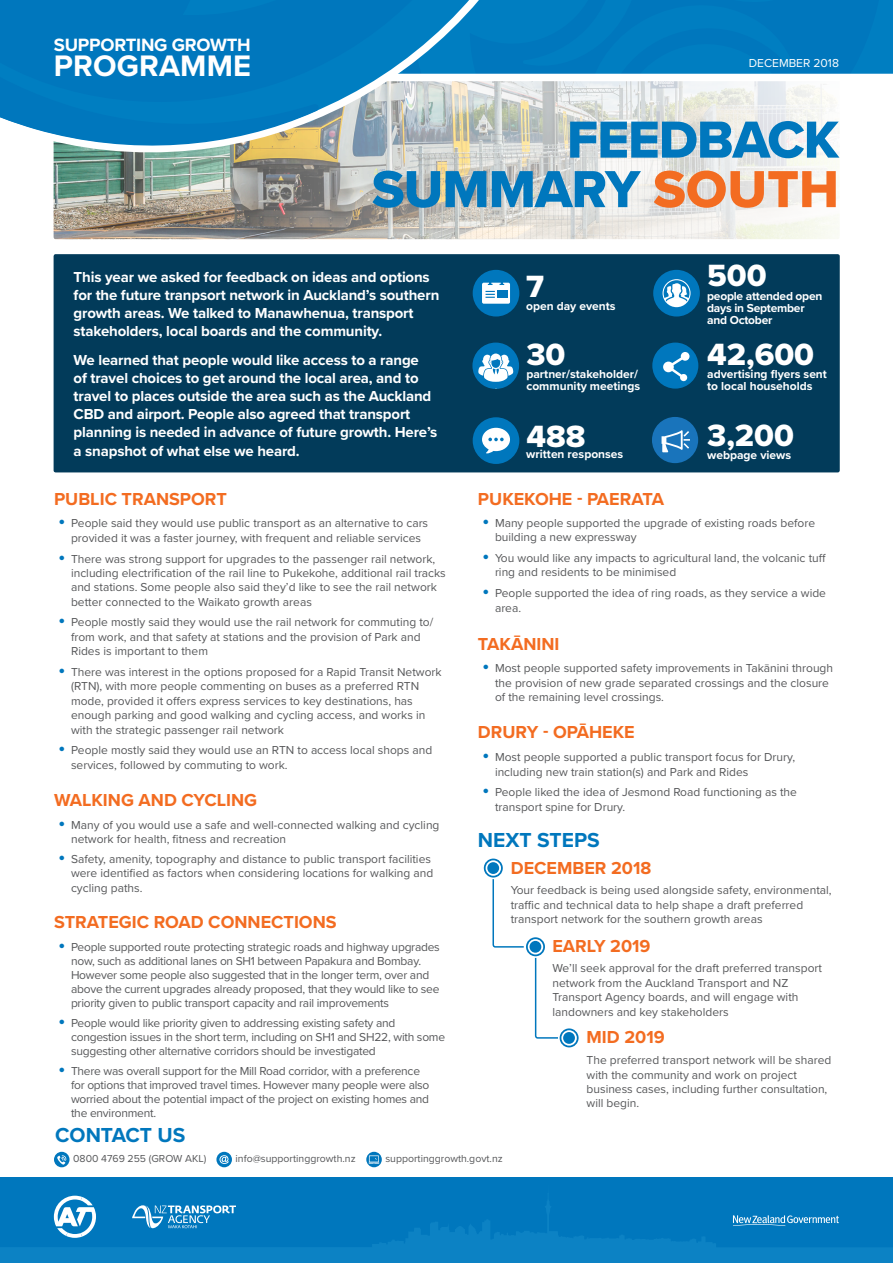
<style>
.page{position:relative;width:893px;height:1263px;background:#fff}
.page>*{position:absolute;margin:0;border:0;box-sizing:border-box;transform-origin:0 0}
.t1{font:54px/49.5px "Proxima Nova Extrabld";letter-spacing:-.02em;color:#0077bd;text-align:right}
.t2{font:31.8px "Proxima Nova Extrabld";color:#fff}
.Heading{font:700 30.75px "Proxima Nova";letter-spacing:.005em;color:#fff}
.t3{font:700 21px "Proxima Nova";color:#0077bd}
.Heading-2{font:700 18.45px "Proxima Nova";letter-spacing:-.015em;color:#fff}
.t4{font:700 18px "Proxima Nova";color:#f36c21}
.Intro_text{font:700 15px/18.1px "Proxima Nova";letter-spacing:-.01em;color:#fff}
.t5{font:12px/14.4px "Proxima Nova";color:#57585a}
.t6{font:12px/14px "Proxima Nova";letter-spacing:-.02em;color:#57585a}
.t7{font:700 12px/12px "Proxima Nova";color:#fff}
.t8{font:700 12px/12px "Proxima Nova";letter-spacing:-.02em;color:#fff}
.Body_bullets_2_aqua{font:12px "Proxima Nova";color:#fff}
.t9{font:10.5px "Proxima Nova";color:#57585a}
.s1{color:#f36c21}
.s2{font-size:21px;color:#0077bd}
</style>
<div class="page">
<img style="left:54px;top:85px;width:785px;height:154px">
<div style="left:54px;top:254px;width:786px;height:218px;background:#023b5a;border-radius:2px"></div>
<div style="left:0;top:1177px;width:893px;height:86px;background:#0077bd"></div>
<svg style="left:0;top:1195px;width:893px;height:68px"></svg>
<svg style="left:54px;top:1196px;width:42px;height:42px"></svg>
<svg style="left:132px;top:1203px;width:104px;height:25px"></svg>
<svg style="left:733px;top:1215px;width:106px;height:11px"></svg>
<svg style="left:632px;top:0;width:261px;height:85px;background:#218bc6"></svg>
<img style="left:53px;top:0;width:579px;height:194px">
<svg style="left:0;top:113px;width:319px;height:43px;fill:#007ebd"></svg>
<svg style="left:0;top:0;width:541px;height:113px;background:#1c86c2"></svg>
<svg style="left:54px;top:1152px;width:16px;height:15px"></svg>
<svg style="left:57px;top:1155px;width:9px;height:10px"></svg>
<svg style="left:216px;top:1152px;width:16px;height:15px"></svg>
<svg style="left:219px;top:1155px;width:10px;height:9px"></svg>
<svg style="left:366px;top:1152px;width:16px;height:15px"></svg>
<svg style="left:369px;top:1155px;width:13px;height:12px"></svg>
<div style="left:652px;top:343px;width:46px;height:46px;background:#0077bd;border-radius:50%"></div>
<svg style="left:663px;top:352px;width:26px;height:29px"></svg>
<div style="left:653px;top:270px;width:47px;height:46px;background:#0077bd;border-radius:50%"></div>
<svg style="left:662px;top:279px;width:29px;height:28px"></svg>
<div style="left:473px;top:417px;width:46px;height:47px;background:#0077bd;border-radius:50%"></div>
<svg style="left:482px;top:428px;width:28px;height:25px"></svg>
<div style="left:473px;top:270px;width:46px;height:46px;background:#0077bd;border-radius:50%"></div>
<svg style="left:482px;top:283px;width:28px;height:21px"></svg>
<div style="left:652px;top:417px;width:46px;height:46px;background:#1974bb;border-radius:50%"></div>
<svg style="left:662px;top:430px;width:28px;height:22px"></svg>
<div style="left:472px;top:343px;width:47px;height:46px;background:#0077bd;border-radius:50%"></div>
<svg style="left:478px;top:354px;width:35px;height:28px"></svg>
<svg style="left:483px;top:858px;width:96px;height:190px"></svg>
<div style="left:529px;top:941px;width:12px;height:12px;background:#0077bd;border-radius:50%"></div>
<div style="left:487px;top:862px;width:12px;height:12px;background:#0077bd;border-radius:50%"></div>
<div style="left:563px;top:1032px;width:12px;height:12px;background:#0077bd;border-radius:50%"></div>
<p class="Heading-2" style="left:54px;top:31px;width:198px">SUPPORTING GROWTH</p>
<p class="Heading" style="left:54px;top:43px;width:199px">PROGRAMME</p>
<p class="Body_bullets_2_aqua" style="left:749px;top:54px;width:92px">DECEMBER 2018</p>
<p class="t1" style="left:372px;top:114px;width:469px">FEEDBACK<br>SUMMARY <span class="s1">SOUTH</span></p>
<p class="Intro_text" style="left:74px;top:268px;width:367px">This year we asked for feedback on ideas and options for the future tranpsort network in Auckland’s southern growth areas. We talked to Manawhenua, transport stakeholders, local boards and the community.</p>
<p class="Intro_text" style="left:74px;top:350px;width:365px">We learned that people would like access to a range<br>of travel choices to get around the local area, and to travel to places outside the area such as the Auckland CBD and airport. People also agreed that transport planning is needed in advance of future growth. Here’s a snapshot of what else we heard.</p>
<p class="t4" style="left:54px;top:485px;width:174px">PUBLIC TRANSPORT</p>
<p class="t5" style="left:58px;top:516px;width:371px;text-align:center"><span class="s2">•</span> People said they would use public transport as an alternative to cars provided it was a faster journey, with frequent and reliable services</p>
<p class="t5" style="left:71px;top:551px;width:376px;text-indent:-13px"><span class="s2">•</span> There was strong support for upgrades to the passenger rail network, including electrification of the rail line to Pukekohe, additional rail tracks and stations. Some people also said they’d like to see the rail network better connected to the Waikato growth areas</p>
<p class="t5" style="left:71px;top:615px;width:364px;text-indent:-13px"><span class="s2">•</span> People mostly said they would use the rail network for commuting to/ from work, and that safety at stations and the provision of Park and<br>Rides is important to them</p>
<p class="t5" style="left:71px;top:664px;width:372px;text-indent:-13px"><span class="s2">•</span> There was interest in the options proposed for a Rapid Transit Network (RTN), with more people commenting on buses as a preferred RTN mode, provided it offers express services to key destinations, has enough parking and good walking and cycling access, and works in with the strategic passenger rail network</p>
<p class="t5" style="left:71px;top:743px;width:363px;text-indent:-13px"><span class="s2">•</span> People mostly said they would use an RTN to access local shops and services, followed by commuting to work.</p>
<p class="t4" style="left:54px;top:787px;width:205px">WALKING AND CYCLING</p>
<p class="t5" style="left:71px;top:817px;width:370px;line-height:14px;text-indent:-13px"><span class="s2">•</span> Many of you would use a safe and well-connected walking and cycling network for health, fitness and recreation</p>
<p class="t5" style="left:71px;top:852px;width:364px;text-indent:-13px"><span class="s2">•</span> Safety, amenity, topography and distance to public transport facilities were identified as factors when considering locations for walking and cycling paths.</p>
<p class="t4" style="left:54px;top:909px;width:284px">STRATEGIC ROAD CONNECTIONS</p>
<p class="t6" style="left:71px;top:939px;width:370px;text-indent:-13px"><span class="s2">•</span> People supported route protecting strategic roads and highway upgrades now, such as additional lanes on SH1 between Papakura and Bombay.<br>However some people also suggested that in the longer term, over and above the current upgrades already proposed, that they would like to see priority given to public transport capacity and rail improvements</p>
<p class="t6" style="left:71px;top:1015px;width:376px;text-indent:-13px"><span class="s2">•</span> People would like priority given to addressing existing safety and congestion issues in the short term, including on SH1 and SH22, with some suggesting other alternative corridors should be investigated</p>
<p class="t6" style="left:71px;top:1063px;width:360px;text-indent:-13px"><span class="s2">•</span> There was overall support for the Mill Road corridor, with a preference for options that improved travel times. However many people were also worried about the potential impact of the project on existing homes and the environment.</p>
<p class="t3" style="left:55px;top:1119px;width:132px">CONTACT US</p>
<p class="t2" style="left:526px;top:262px;width:19px">7</p>
<p class="t2" style="left:707px;top:252px;width:61px">500</p>
<p class="t8" style="left:707px;top:289px;width:117px">people attended open days in September and October</p>
<p class="t7" style="left:526px;top:300px;width:91px">open day events</p>
<p class="t2" style="left:526px;top:330px;width:41px">30</p>
<p class="t7" style="left:526px;top:367px;width:115px">partner/stakeholder/ community meetings</p>
<p class="t2" style="left:707px;top:330px;width:108px">42,600</p>
<p class="t7" style="left:707px;top:368px;width:121px">advertising flyers sent to local households</p>
<p class="t2" style="left:526px;top:412px;width:61px">488</p>
<p class="t2" style="left:707px;top:411px;width:88px">3,200</p>
<p class="t7" style="left:526px;top:448px;width:98px">written responses</p>
<p class="t7" style="left:707px;top:449px;width:85px">webpage views</p>
<p class="t4" style="left:478px;top:485px;width:188px">PUKEKOHE - PAERATA</p>
<p class="t5" style="left:495px;top:515px;width:322px;text-indent:-13px"><span class="s2">•</span> Many people supported the upgrade of existing roads before building a new expressway</p>
<p class="t5" style="left:495px;top:550px;width:332px;text-indent:-13px"><span class="s2">•</span> You would like any impacts to agricultural land, the volcanic tuff ring and residents to be minimised</p>
<p class="t5" style="left:495px;top:585px;width:333px;text-indent:-13px"><span class="s2">•</span> People supported the idea of ring roads, as they service a wide area.</p>
<p class="t4" style="left:478px;top:630px;width:83px">TAKĀNINI</p>
<p class="t5" style="left:495px;top:660px;width:340px;text-indent:-13px"><span class="s2">•</span> Most people supported safety improvements in Takānini through the provision of new grade separated crossings and the closure of the remaining level crossings.</p>
<p class="t4" style="left:478px;top:719px;width:158px">DRURY - OPĀHEKE</p>
<p class="t5" style="left:495px;top:749px;width:302px;text-indent:-13px"><span class="s2">•</span> Most people supported a public transport focus for Drury, including new train station(s) and Park and Rides</p>
<p class="t5" style="left:495px;top:784px;width:303px;text-indent:-13px"><span class="s2">•</span> People liked the idea of Jesmond Road functioning as the transport spine for Drury.</p>
<p class="t3" style="left:478px;top:824px;width:123px">NEXT STEPS</p>
<p class="t4" style="left:511px;top:855px;width:142px">DECEMBER 2018</p>
<p class="t5" style="left:511px;top:883px;width:322px">Your feedback is being used alongside safety, environmental, traffic and technical data to help shape a draft preferred transport network for the southern growth areas</p>
<p class="t4" style="left:552px;top:933px;width:100px">EARLY 2019</p>
<p class="t5" style="left:552px;top:961px;width:271px">We’ll seek approval for the draft preferred transport network from the Auckland Transport and NZ Transport Agency boards, and will engage with landowners and key stakeholders</p>
<p class="t5" style="left:587px;top:1052px;width:246px">The preferred transport network will be shared with the community and work on project business cases, including further consultation, will begin.</p>
<p class="t4" style="left:587px;top:1024px;width:80px">MID 2019</p>
<p class="t9" style="left:73px;top:1151px;width:135px">0800 4769 255 (GROW AKL)</p>
<p class="t9" style="left:236px;top:1151px;width:122px">info@supportinggrowth.nz</p>
<p class="t9" style="left:385px;top:1151px;width:119px">supportinggrowth.govt.nz</p>
</div>
